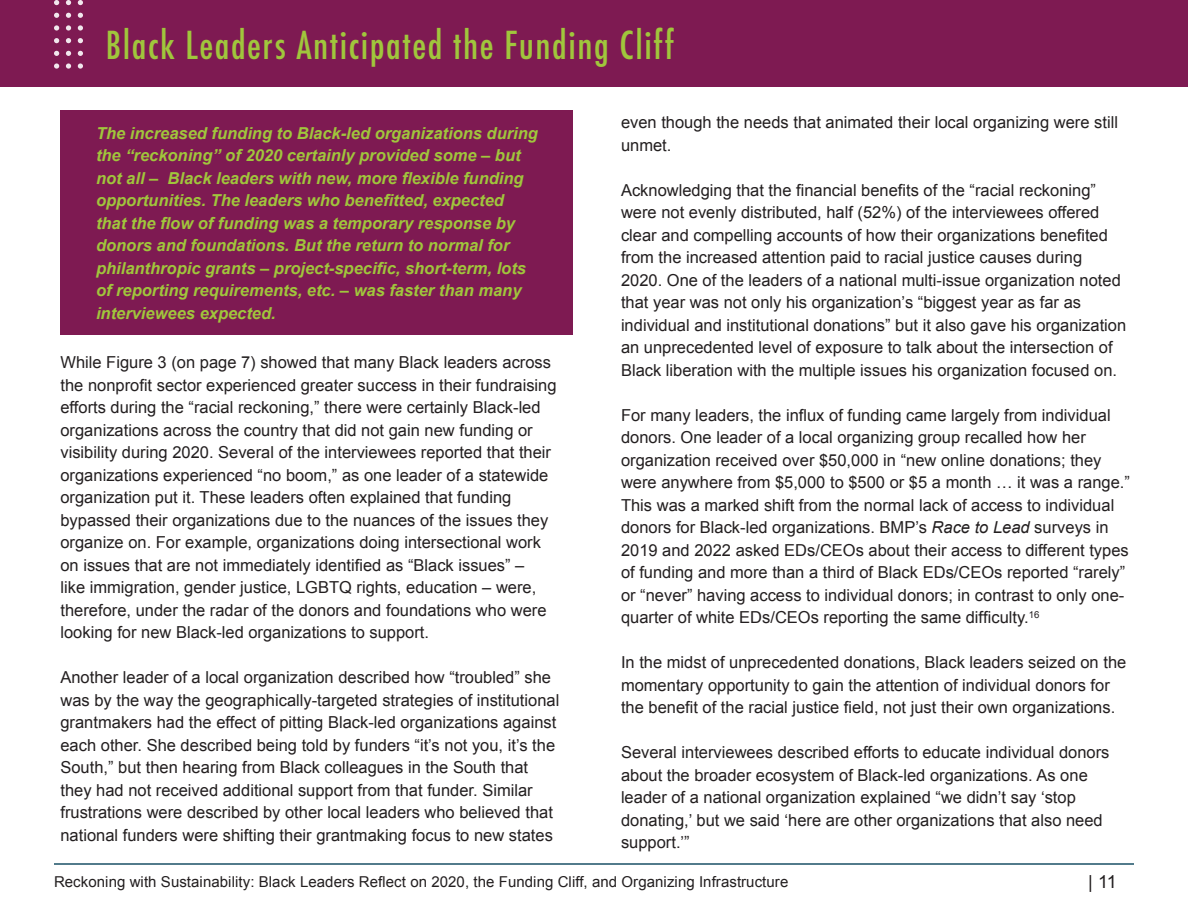
<style>
.page{position:relative;width:1188px;height:918px;background:#fff}
.page>*{position:absolute;margin:0;border:0;box-sizing:border-box;transform-origin:0 0}
.t1{font:500 condensed 37.5px "Futura";letter-spacing:.04em;color:#a0c63c}
.t2{font:18px "Arial";color:#231f20}
.t3{font:16.5px/22.5px "Arial";color:#231f20}
.t4{font:italic 700 16.5px/22.5px "Arial";color:#a0c63c}
.t5{font:15px "Arial";letter-spacing:.005em;color:#231f20}
.s1{font-style:italic}
</style>
<div class="page">
<hr style="left:54px;top:863px;width:1080px;height:2px;background:#1a5166">
<div style="left:0;top:0;width:1188px;height:87px;background:#7e1a52"></div>
<svg style="left:78px;top:63px;width:5px;height:6px"></svg>
<svg style="left:78px;top:51px;width:5px;height:5px"></svg>
<svg style="left:78px;top:38px;width:5px;height:5px"></svg>
<svg style="left:78px;top:25px;width:5px;height:6px"></svg>
<svg style="left:78px;top:13px;width:5px;height:5px"></svg>
<svg style="left:78px;top:0;width:5px;height:5px"></svg>
<svg style="left:66px;top:63px;width:5px;height:6px"></svg>
<svg style="left:66px;top:51px;width:5px;height:5px"></svg>
<svg style="left:66px;top:38px;width:5px;height:5px"></svg>
<svg style="left:66px;top:25px;width:5px;height:6px"></svg>
<svg style="left:66px;top:13px;width:5px;height:5px"></svg>
<svg style="left:66px;top:0;width:5px;height:5px"></svg>
<svg style="left:54px;top:63px;width:5px;height:6px"></svg>
<svg style="left:54px;top:51px;width:5px;height:5px"></svg>
<svg style="left:54px;top:38px;width:5px;height:5px"></svg>
<svg style="left:54px;top:25px;width:5px;height:6px"></svg>
<svg style="left:54px;top:13px;width:5px;height:5px"></svg>
<svg style="left:54px;top:0;width:5px;height:5px"></svg>
<div style="left:60px;top:110px;width:513px;height:225px;background:#7e1a52"></div>
<p class="t1" style="left:106px;top:21px;width:570px">Black Leaders Anticipated the Funding Cliff</p>
<p class="t4" style="left:96px;top:122px;width:443px">The increased funding to Black-led organizations during the “reckoning” of 2020 certainly provided some – but not all – Black leaders with new, more flexible funding opportunities. The leaders who benefitted, expected that the flow of funding was a temporary response by donors and foundations. But the return to normal for philanthropic grants – project-specific, short-term, lots of reporting requirements, etc. – was faster than many interviewees expected.</p>
<p class="t3" style="left:60px;top:351px;width:498px">While Figure 3 (on page 7) showed that many Black leaders across the nonprofit sector experienced greater success in their fundraising efforts during the “racial reckoning,” there were certainly Black-led organizations across the country that did not gain new funding or visibility during 2020. Several of the interviewees reported that their organizations experienced “no boom,” as one leader of a statewide organization put it. These leaders often explained that funding bypassed their organizations due to the nuances of the issues they organize on. For example, organizations doing intersectional work on issues that are not immediately identified as “Black issues” –<br>like immigration, gender justice, LGBTQ rights, education – were, therefore, under the radar of the donors and foundations who were looking for new Black-led organizations to support.</p>
<p class="t3" style="left:60px;top:666px;width:500px">Another leader of a local organization described how “troubled” she was by the way the geographically-targeted strategies of institutional grantmakers had the effect of pitting Black-led organizations against each other. She described being told by funders “it’s not you, it’s the South,” but then hearing from Black colleagues in the South that they had not received additional support from that funder. Similar frustrations were described by other local leaders who believed that national funders were shifting their grantmaking focus to new states</p>
<p class="t3" style="left:621px;top:111px;width:499px">even though the needs that animated their local organizing were still unmet.</p>
<p class="t3" style="left:621px;top:179px;width:507px">Acknowledging that the financial benefits of the “racial reckoning” were not evenly distributed, half (52%) of the interviewees offered clear and compelling accounts of how their organizations benefited from the increased attention paid to racial justice causes during 2020. One of the leaders of a national multi-issue organization noted that year was not only his organization’s “biggest year as far as individual and institutional donations” but it also gave his organization an unprecedented level of exposure to talk about the intersection of Black liberation with the multiple issues his organization focused on.</p>
<p class="t3" style="left:621px;top:404px;width:510px">For many leaders, the influx of funding came largely from individual donors. One leader of a local organizing group recalled how her organization received over $50,000 in “new online donations; they were anywhere from $5,000 to $500 or $5 a month … it was a range.” This was a marked shift from the normal lack of access to individual donors for Black-led organizations. BMP’s <span class="s1">Race to Lead</span> surveys in 2019 and 2022 asked EDs/CEOs about their access to different types of funding and more than a third of Black EDs/CEOs reported “rarely” or “never” having access to individual donors; in contrast to only one&shy;quarter of white EDs/CEOs reporting the same difficulty.<sup>16</sup></p>
<p class="t3" style="left:621px;top:651px;width:507px">In the midst of unprecedented donations, Black leaders seized on the momentary opportunity to gain the attention of individual donors for the benefit of the racial justice field, not just their own organizations.</p>
<p class="t3" style="left:621px;top:741px;width:490px">Several interviewees described efforts to educate individual donors about the broader ecosystem of Black-led organizations. As one leader of a national organization explained “we didn’t say ‘stop donating,’ but we said ‘here are other organizations that also need support.’”</p>
<p class="t5" style="left:54px;top:872px;width:736px">Reckoning with Sustainability: Black Leaders Reflect on 2020, the Funding Cliff, and Organizing Infrastructure</p>
<p class="t2" style="left:1088px;top:870px;width:30px">| 11</p>
</div>
